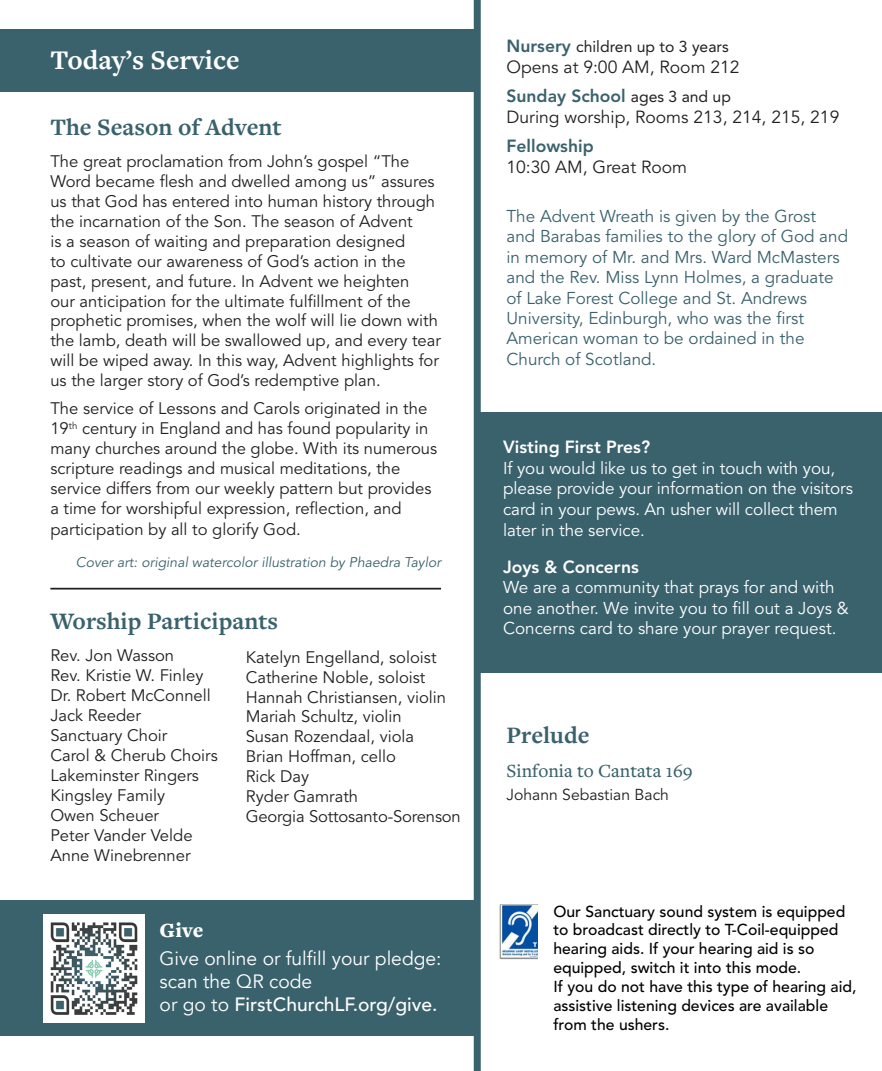
<style>
.page{position:relative;width:882px;height:1071px;background:#fff}
.page>*{position:absolute;margin:0;border:0;box-sizing:border-box;transform-origin:0 0}
.page_heading{font:700 28px "Freight Text Pro";color:#fff}
.liturgy_heading{font:700 24.5px "Freight Text Pro";color:#3a626d}
.liturgy_heading-2{font:900 21px "Freight Text Pro";color:#fff}
.t1{font:19.25px/23.1px "Avenir";color:#fff}
.liturgy_heading-3{font:500 19.25px "Freight Text Pro";color:#3a626d}
.Announcement_body{font:17.5px/21px "Avenir LT Std";color:#231f20}
.Announcement_body-2{font:800 17.5px "Avenir LT Std";color:#fff}
.t2{font:17.15px/20.5px "Avenir LT Std";color:#3a626d}
.t3{font:17.15px/20.7px "Avenir LT Std";letter-spacing:-.005em;color:#fff}
.Announcement_body-3{font:16.62px/19.9px "Avenir LT Std";color:#231f20}
.Music_Words_-_leader{font:500 15.75px/18.9px "Avenir LT Std";color:#000}
.Announcement_body-4{font:15.75px "Avenir LT Std";color:#231f20}
.music_scripture_info{font:15.75px "Avenir LT Std";color:#231f20}
.t4{font:italic 14px "Avenir LT Std";color:#3a626d}
.s1{font-weight:500}
.s2{font-weight:800;font-size:17.5px;color:#3a626d}
.s3{font-weight:800;color:#3a626d}
.s4{font-size:15.75px}
</style>
<div class="page">
<div style="left:0;top:29px;width:478px;height:63px;background:#3a626d"></div>
<div style="left:0;top:901px;width:478px;height:135px;background:#3a626d"></div>
<img style="left:44px;top:915px;width:100px;height:107px">
<div style="left:474px;top:0;width:7px;height:1071px;background:#3a626d"></div>
<div style="left:479px;top:412px;width:402px;height:260px;background:#3a626d"></div>
<img style="left:498px;top:905px;width:40px;height:55px">
<hr style="left:50px;top:588px;width:391px;height:2px;background:#231f20">
<p class="page_heading" style="left:50px;top:41px;width:191px">Today’s Service</p>
<p class="liturgy_heading" style="left:50px;top:111px;width:233px">The Season of Advent</p>
<p class="Announcement_body-3" style="left:50px;top:152px;width:392px">The great proclamation from John’s gospel “The Word became flesh and dwelled among us” assures us that God has entered into human history through the incarnation of the Son. The season of Advent<br>is a season of waiting and preparation designed<br>to cultivate our awareness of God’s action in the past, present, and future. In Advent we heighten<br>our anticipation for the ultimate fulfillment of the prophetic promises, when the wolf will lie down with the lamb, death will be swallowed up, and every tear will be wiped away. In this way, Advent highlights for us the larger story of God’s redemptive plan.</p>
<p class="Announcement_body-3" style="left:50px;top:399px;width:388px">The service of Lessons and Carols originated in the 19<sup>th</sup> century in England and has found popularity in many churches around the globe. With its numerous scripture readings and musical meditations, the service differs from our weekly pattern but provides a time for worshipful expression, reflection, and participation by all to glorify God.</p>
<p class="t4" style="left:76px;top:555px;width:367px">Cover art: original watercolor illustration by Phaedra Taylor</p>
<p class="liturgy_heading" style="left:50px;top:605px;width:229px">Worship Participants</p>
<p class="Announcement_body-3" style="left:50px;top:646px;width:125px">Rev. Jon Wasson</p>
<p class="Announcement_body-3" style="left:50px;top:666px;width:154px">Rev. Kristie W. Finley</p>
<p class="Announcement_body-3" style="left:50px;top:686px;width:162px">Dr. Robert McConnell</p>
<p class="Announcement_body-3" style="left:50px;top:706px;width:92px">Jack Reeder</p>
<p class="Announcement_body-3" style="left:50px;top:726px;width:118px">Sanctuary Choir</p>
<p class="Announcement_body-3" style="left:50px;top:746px;width:169px">Carol &amp; Cherub Choirs</p>
<p class="Announcement_body-3" style="left:50px;top:766px;width:150px">Lakeminster Ringers</p>
<p class="Announcement_body-3" style="left:50px;top:786px;width:116px">Kingsley Family</p>
<p class="Announcement_body-3" style="left:50px;top:806px;width:110px">Owen Scheuer</p>
<p class="Announcement_body-3" style="left:50px;top:826px;width:144px">Peter Vander Velde</p>
<p class="Announcement_body-3" style="left:50px;top:846px;width:142px">Anne Winebrenner</p>
<p class="Announcement_body-3" style="left:246px;top:647px;width:192px">Katelyn Engelland, soloist</p>
<p class="Announcement_body-3" style="left:246px;top:667px;width:181px">Catherine Noble, soloist</p>
<p class="Announcement_body-3" style="left:246px;top:687px;width:202px">Hannah Christiansen, violin</p>
<p class="Announcement_body-3" style="left:246px;top:707px;width:158px">Mariah Schultz, violin</p>
<p class="Announcement_body-3" style="left:246px;top:727px;width:170px">Susan Rozendaal, viola</p>
<p class="Announcement_body-3" style="left:246px;top:747px;width:152px">Brian Hoffman, cello</p>
<p class="Announcement_body-3" style="left:246px;top:767px;width:65px">Rick Day</p>
<p class="Announcement_body-3" style="left:246px;top:787px;width:217px">Ryder Gamrath<br>Georgia Sottosanto-Sorenson</p>
<p class="liturgy_heading-2" style="left:160px;top:916px;width:45px">Give</p>
<p class="t1" style="left:160px;top:947px;width:283px">Give online or fulfill your pledge: scan the QR code<br>or go to <span class="s1">FirstChurchLF.org/give.</span></p>
<p class="Announcement_body-4" style="left:507px;top:38px;width:224px"><span class="s2">Nursery</span> children up to 3 years</p>
<p class="Announcement_body" style="left:507px;top:57px;width:235px">Opens at 9:00 AM, Room 212</p>
<p class="Announcement_body" style="left:507px;top:86px;width:334px"><span class="s3">Sunday School</span> <span class="s4">ages 3 and up<br></span>During worship, Rooms 213, 214, 215, 219</p>
<p class="Announcement_body" style="left:507px;top:136px;width:182px"><span class="s3">Fellowship<br></span>10:30 AM, Great Room</p>
<p class="t2" style="left:507px;top:206px;width:343px">The Advent Wreath is given by the Grost and Barabas families to the glory of God and in memory of Mr. and Mrs. Ward McMasters and the Rev. Miss Lynn Holmes, a graduate of Lake Forest College and St. Andrews University, Edinburgh, who was the first American woman to be ordained in the Church of Scotland.</p>
<p class="Announcement_body-2" style="left:503px;top:437px;width:149px">Visting First Pres?</p>
<p class="t3" style="left:503px;top:458px;width:351px">If you would like us to get in touch with you, please provide your information on the visitors card in your pews. An usher will collect them later in the service.</p>
<p class="Announcement_body-2" style="left:503px;top:556px;width:137px">Joys &amp; Concerns</p>
<p class="t3" style="left:503px;top:577px;width:347px">We are a community that prays for and with one another. We invite you to fill out a Joys &amp;<br>Concerns card to share your prayer request.</p>
<p class="liturgy_heading" style="left:507px;top:719px;width:85px">Prelude</p>
<p class="liturgy_heading-3" style="left:507px;top:758px;width:188px">Sinfonia to Cantata 169</p>
<p class="music_scripture_info" style="left:507px;top:785px;width:164px">Johann Sebastian Bach</p>
<p class="Music_Words_-_leader" style="left:553px;top:902px;width:305px">Our Sanctuary sound system is equipped to broadcast directly to T-Coil-equipped hearing aids. If your hearing aid is so equipped, switch it into this mode.<br>If you do not have this type of hearing aid, assistive listening devices are available from the ushers.</p>
</div>
